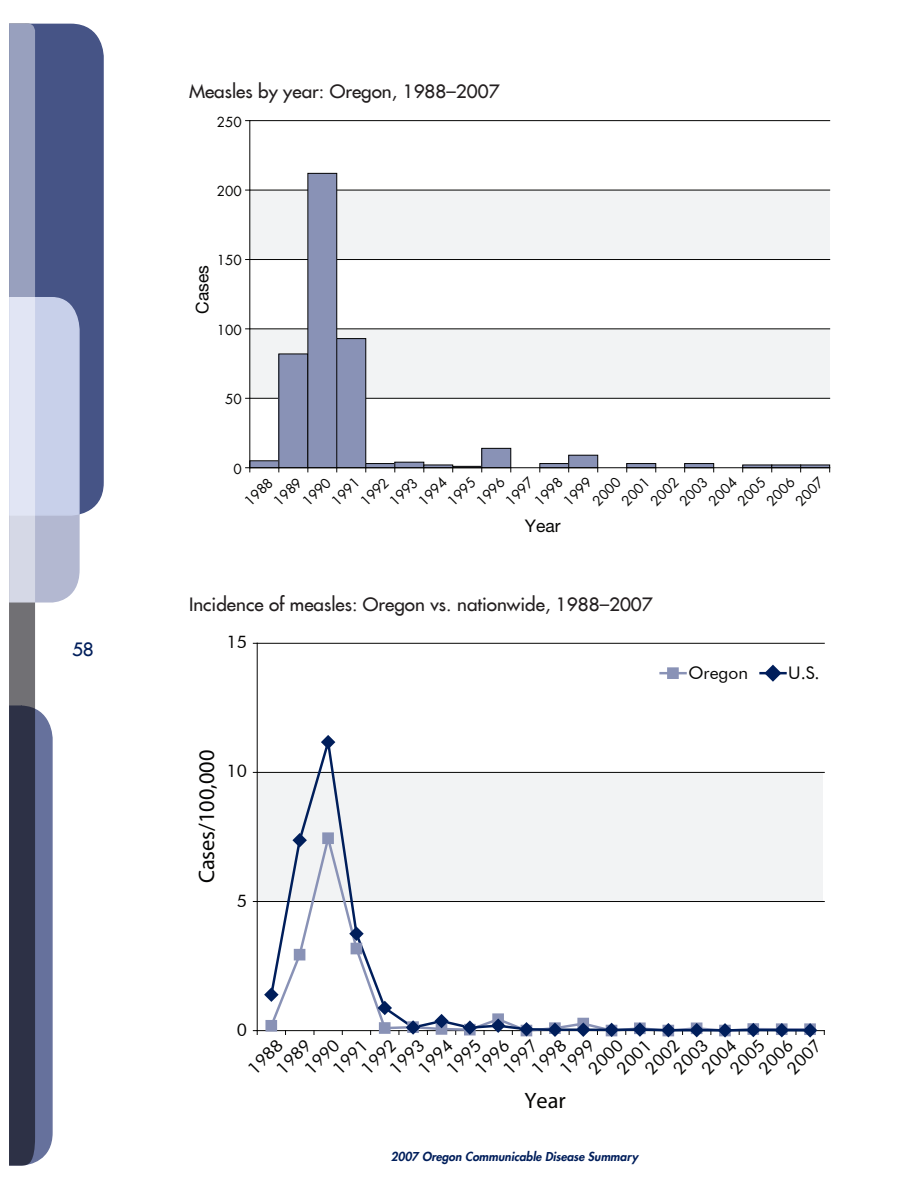
<style>
.page{position:relative;width:918px;height:1188px;background:#fff}
.page>*{position:absolute;margin:0;border:0;box-sizing:border-box;transform-origin:0 0}
.t1{font:500 22.35px "Futura";color:#050504}
.table_title{font:18px "Futura LT";color:#231f20;scale:1.05 1}
.t2{font:18px "Futura LT";color:#001e5b;scale:1.05 1}
.t3{font:17.4px "Futura BT";color:#050504}
.t4{font:17.4px "Helvetica Neue LT Std";color:#050504}
.t5{font:13.5px "Futura LT";color:#050504}
.t6{font:italic 800 12px "Futura LT";color:#001e5b}
</style>
<div class="page">
<svg style="left:9px;top:23px;width:95px;height:492px;background:#515e8d"></svg>
<svg style="left:9px;top:24px;width:71px;height:1142px"></svg>
<div style="left:249px;top:190px;width:581px;height:69px;background:#f2f3f4"></div>
<div style="left:249px;top:329px;width:581px;height:69px;background:#f2f3f4"></div>
<hr style="left:250px;top:398px;width:580px;height:1px;background:#050504">
<hr style="left:250px;top:329px;width:580px;height:1px;background:#050504">
<hr style="left:250px;top:259px;width:580px;height:1px;background:#050504">
<hr style="left:250px;top:190px;width:580px;height:1px;background:#050504">
<hr style="left:250px;top:120px;width:580px;height:1px;background:#050504">
<div style="left:250px;top:461px;width:29px;height:7px;background:#8992b6"></div>
<div style="left:279px;top:354px;width:29px;height:114px;background:#8992b6"></div>
<div style="left:278px;top:353px;width:30px;height:115px;border:1px solid #050504"></div>
<div style="left:308px;top:173px;width:29px;height:295px;background:#8992b6"></div>
<div style="left:307px;top:173px;width:30px;height:295px;border:1px solid #050504"></div>
<div style="left:337px;top:339px;width:29px;height:129px;background:#8992b6"></div>
<div style="left:336px;top:338px;width:30px;height:130px;border:1px solid #050504"></div>
<hr style="left:366px;top:464px;width:29px;height:4px;background:#8992b6">
<div style="left:365px;top:463px;width:30px;height:5px;border:1px solid #050504"></div>
<div style="left:395px;top:462px;width:29px;height:6px;background:#8992b6"></div>
<div style="left:394px;top:462px;width:30px;height:6px;border:1px solid #050504"></div>
<div style="left:452px;top:466px;width:30px;height:2px;border:1px solid #050504"></div>
<div style="left:482px;top:448px;width:29px;height:20px;background:#8992b6"></div>
<div style="left:481px;top:448px;width:30px;height:20px;border:1px solid #050504"></div>
<hr style="left:540px;top:464px;width:29px;height:4px;background:#8992b6">
<div style="left:539px;top:463px;width:30px;height:5px;border:1px solid #050504"></div>
<div style="left:569px;top:455px;width:29px;height:13px;background:#8992b6"></div>
<div style="left:568px;top:455px;width:30px;height:13px;border:1px solid #050504"></div>
<hr style="left:627px;top:464px;width:29px;height:4px;background:#8992b6">
<div style="left:626px;top:463px;width:30px;height:5px;border:1px solid #050504"></div>
<hr style="left:685px;top:464px;width:29px;height:4px;background:#8992b6">
<div style="left:684px;top:463px;width:30px;height:5px;border:1px solid #050504"></div>
<hr style="left:250px;top:121px;width:1px;height:347px;background:#050504">
<hr style="left:250px;top:467px;width:580px;height:1px;background:#050504">
<svg style="left:246px;top:467px;width:5px;height:5px"></svg>
<hr style="left:257px;top:643px;width:567px;height:1px;background:#050504">
<hr style="left:257px;top:643px;width:1px;height:388px;background:#050504">
<svg style="left:253px;top:733px;width:572px;height:305px"></svg>
<hr style="left:661px;top:672px;width:25px;height:2px;background:#8992b6">
<div style="left:668px;top:669px;width:10px;height:9px;background:#8992b6"></div>
<div style="left:667px;top:667px;width:12px;height:12px;border:2px solid #8992b6"></div>
<svg style="left:761px;top:664px;width:24px;height:18px"></svg>
<p class="t2" style="left:72px;top:638px;width:22px">58</p>
<p class="table_title" style="left:189px;top:79px;width:297px">Measles by year: Oregon, 1988–2007</p>
<p class="t5" style="left:217px;top:113px;width:27px">250</p>
<p class="t5" style="left:217px;top:182px;width:27px">200</p>
<p class="t4" style="left:192px;top:314px;width:50px;rotate:-90deg">Cases</p>
<p class="t5" style="left:217px;top:252px;width:27px">150</p>
<p class="t5" style="left:217px;top:321px;width:27px">100</p>
<p class="t5" style="left:225px;top:391px;width:18px">50</p>
<p class="t5" style="left:234px;top:460px;width:10px">0</p>
<p class="t5" style="left:241px;top:498px;width:35px;rotate:-45deg">1988</p>
<p class="t5" style="left:270px;top:498px;width:35px;rotate:-45deg">1989</p>
<p class="t5" style="left:299px;top:498px;width:35px;rotate:-45deg">1990</p>
<p class="t5" style="left:328px;top:498px;width:35px;rotate:-45deg">1991</p>
<p class="t5" style="left:357px;top:498px;width:35px;rotate:-45deg">1992</p>
<p class="t5" style="left:386px;top:498px;width:35px;rotate:-45deg">1993</p>
<p class="t5" style="left:415px;top:498px;width:35px;rotate:-45deg">1994</p>
<p class="t5" style="left:444px;top:498px;width:35px;rotate:-45deg">1995</p>
<p class="t5" style="left:473px;top:498px;width:35px;rotate:-45deg">1996</p>
<p class="t5" style="left:502px;top:498px;width:35px;rotate:-45deg">1997</p>
<p class="t5" style="left:531px;top:498px;width:35px;rotate:-45deg">1998</p>
<p class="t5" style="left:560px;top:498px;width:35px;rotate:-45deg">1999</p>
<p class="t5" style="left:589px;top:498px;width:35px;rotate:-45deg">2000</p>
<p class="t5" style="left:618px;top:498px;width:35px;rotate:-45deg">2001</p>
<p class="t5" style="left:647px;top:498px;width:35px;rotate:-45deg">2002</p>
<p class="t5" style="left:676px;top:498px;width:35px;rotate:-45deg">2003</p>
<p class="t5" style="left:705px;top:498px;width:35px;rotate:-45deg">2004</p>
<p class="t5" style="left:734px;top:498px;width:35px;rotate:-45deg">2005</p>
<p class="t5" style="left:763px;top:498px;width:35px;rotate:-45deg">2006</p>
<p class="t5" style="left:792px;top:498px;width:35px;rotate:-45deg">2007</p>
<p class="t4" style="left:525px;top:516px;width:37px">Year</p>
<p class="table_title" style="left:189px;top:592px;width:443px">Incidence of measles: Oregon vs. nationwide, 1988–2007</p>
<p class="t3" style="left:227px;top:632px;width:22px">15</p>
<p class="t1" style="left:193px;top:883px;width:135px;rotate:-90deg">Cases/100,000</p>
<p class="t3" style="left:227px;top:761px;width:22px">10</p>
<p class="t3" style="left:237px;top:890px;width:12px">5</p>
<p class="t3" style="left:688px;top:662px;width:61px">Oregon</p>
<p class="t3" style="left:788px;top:662px;width:33px">U.S.</p>
<p class="t3" style="left:237px;top:1019px;width:12px">0</p>
<p class="t3" style="left:754px;top:1064px;width:43px;rotate:-45deg">2006</p>
<p class="t3" style="left:470px;top:1064px;width:43px;rotate:-45deg">1996</p>
<p class="t3" style="left:584px;top:1064px;width:43px;rotate:-45deg">2000</p>
<p class="t3" style="left:300px;top:1064px;width:43px;rotate:-45deg">1990</p>
<p class="t3" style="left:527px;top:1064px;width:43px;rotate:-45deg">1998</p>
<p class="t3" style="left:243px;top:1064px;width:43px;rotate:-45deg">1988</p>
<p class="t3" style="left:782px;top:1064px;width:43px;rotate:-45deg">2007</p>
<p class="t3" style="left:697px;top:1064px;width:43px;rotate:-45deg">2004</p>
<p class="t3" style="left:555px;top:1064px;width:43px;rotate:-45deg">1999</p>
<p class="t3" style="left:499px;top:1064px;width:43px;rotate:-45deg">1997</p>
<p class="t3" style="left:414px;top:1064px;width:43px;rotate:-45deg">1994</p>
<p class="t3" style="left:272px;top:1064px;width:43px;rotate:-45deg">1989</p>
<p class="t3" style="left:669px;top:1064px;width:43px;rotate:-45deg">2003</p>
<p class="t3" style="left:725px;top:1064px;width:43px;rotate:-45deg">2005</p>
<p class="t3" style="left:640px;top:1064px;width:43px;rotate:-45deg">2002</p>
<p class="t3" style="left:385px;top:1064px;width:43px;rotate:-45deg">1993</p>
<p class="t3" style="left:442px;top:1064px;width:43px;rotate:-45deg">1995</p>
<p class="t3" style="left:357px;top:1064px;width:43px;rotate:-45deg">1992</p>
<p class="t3" style="left:612px;top:1064px;width:43px;rotate:-45deg">2001</p>
<p class="t3" style="left:328px;top:1064px;width:43px;rotate:-45deg">1991</p>
<p class="t1" style="left:525px;top:1087px;width:43px">Year</p>
<p class="t6" style="left:391px;top:1149px;width:249px">2007 Oregon Communicable Disease Summary</p>
</div>
